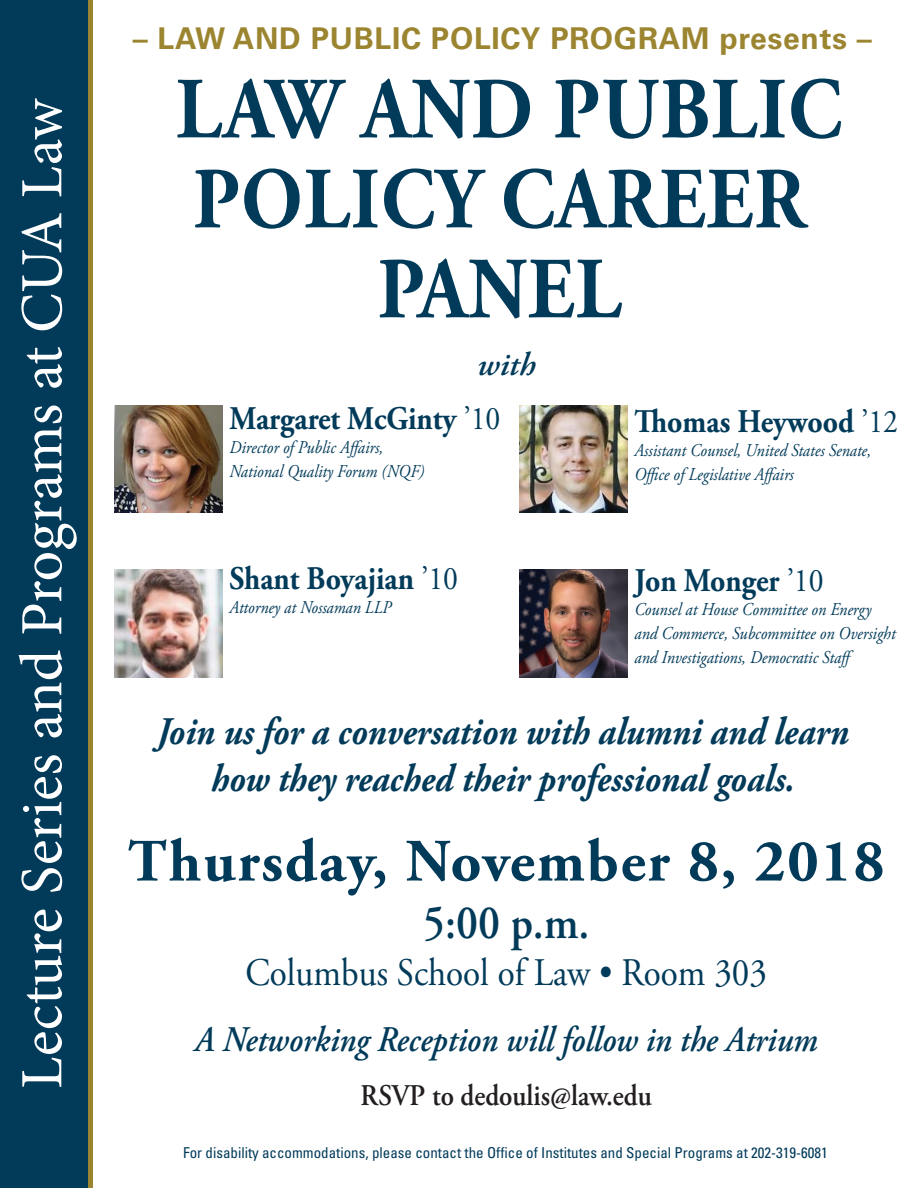
<style>
.page{position:relative;width:918px;height:1188px;background:#fff}
.page>*{position:absolute;margin:0;border:0;box-sizing:border-box;transform-origin:0 0}
.t1{font:700 87px/90px "Adobe Garamond Pro";letter-spacing:.015em;color:#023b5a;text-align:center;scale:.9 1}
.t2{font:60px "Minion Pro";color:#fff}
.t3{font:700 60px "Adobe Garamond Pro";letter-spacing:.03em;color:#023b5a}
.t4{font:600 48px "Adobe Garamond Pro";color:#023b5a;scale:.9 1}
.t5{font:italic 700 39px/46.8px "Adobe Garamond Pro";color:#023b5a;text-align:center;scale:.9 1}
.t6{font:39px "Adobe Garamond Pro";color:#023b5a;scale:.9 1}
.t7{font:italic 600 36px "Adobe Garamond Pro";color:#023b5a;scale:.9 1}
.t8{font:700 33px "Adobe Garamond Pro";color:#023b5a;scale:.9 1}
.t9{font:italic 600 33px "Adobe Garamond Pro";color:#023b5a}
.t10{font:700 30px "Univers LT Std";letter-spacing:.025em;color:#9c8530}
.t11{font:600 30px "Adobe Garamond Pro";color:#231f20;scale:.9 1}
.t12{font:italic 18px/24px "Adobe Garamond Pro";color:#023b5a;scale:.9 1}
.t13{font:condensed 15px "Univers LT Std";color:#023b5a}
.s1{font-weight:400}
</style>
<div class="page">
<div style="left:0;top:0;width:89px;height:1188px;background:#023b5a"></div>
<div style="left:88px;top:0;width:5px;height:1188px;background:#9c8530"></div>
<img style="left:520px;top:570px;width:108px;height:108px">
<img style="left:520px;top:405px;width:108px;height:108px">
<img style="left:115px;top:570px;width:108px;height:108px">
<img style="left:115px;top:405px;width:108px;height:108px">
<h2 class="t2" style="left:2px;top:1089px;width:992px;rotate:-90deg">Lecture Series and Programs at CUA Law</h2>
<h3 class="t10" style="left:133px;top:21px;width:741px">– LAW AND PUBLIC POLICY PROGRAM PRESENTS –</h3>
<h1 class="t1" style="left:176px;top:66px;width:742px">Law and Public<br>Policy Career<br>Panel</h1>
<h3 class="t9" style="left:477px;top:345px;width:60px">with</h3>
<h3 class="t8" style="left:230px;top:399px;width:303px">Margaret McGinty <span class="s1">’10</span></h3>
<p class="t12" style="left:230px;top:436px;width:218px">Director of Public Affairs,<br>National Quality Forum (NQF)</p>
<h3 class="t8" style="left:230px;top:559px;width:256px">Shant Boyajian <span class="s1">’10</span></h3>
<p class="t12" style="left:230px;top:595px;width:182px">Attorney at Nossaman LLP</p>
<h3 class="t8" style="left:634px;top:402px;width:294px">Thomas Heywood <span class="s1">’12</span></h3>
<p class="t12" style="left:634px;top:438px;width:265px">Assistant Counsel, United States Senate,<br>Office of Legislative Affairs</p>
<h3 class="t8" style="left:634px;top:562px;width:212px">Jon Monger <span class="s1">’10</span></h3>
<p class="t12" style="left:634px;top:598px;width:292px">Counsel at House Committee on Energy and Commerce, Subcommittee on Oversight and Investigations, Democratic Staff</p>
<h3 class="t5" style="left:157px;top:709px;width:770px">Join us for a conversation with alumni and learn how they reached their professional goals.</h3>
<h2 class="t3" style="left:128px;top:827px;width:758px">Thursday, November 8, 2018</h2>
<h3 class="t4" style="left:423px;top:895px;width:186px">5:00 p.m.</h3>
<h3 class="t6" style="left:245px;top:949px;width:581px">Columbus School of Law • Room 303</h3>
<h3 class="t7" style="left:195px;top:1019px;width:694px">A Networking Reception will follow in the Atrium</h3>
<h3 class="t11" style="left:361px;top:1078px;width:325px">RSVP to dedoulis@law.edu</h3>
<p class="t13" style="left:183px;top:1144px;width:646px">For disability accommodations, please contact the Office of Institutes and Special Programs at 202-319-6081</p>
</div>
